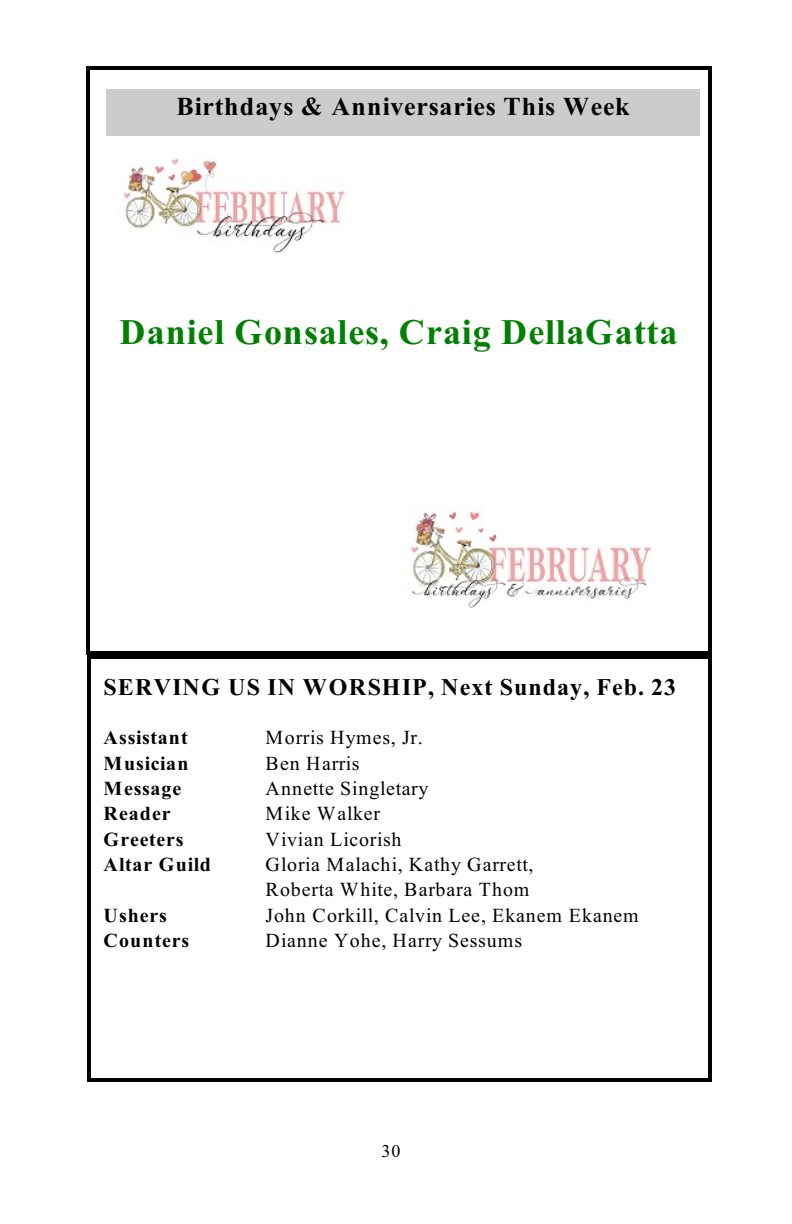
<style>
.page{position:relative;width:792px;height:1224px;background:#fff}
.page>*{position:absolute;margin:0;border:0;box-sizing:border-box;transform-origin:0 0}
.t1{font:700 36px "Times New Roman";letter-spacing:.025em;color:#008000}
.t2{font:700 26px "Times New Roman";letter-spacing:.03em;color:#000}
.t3{font:700 24px "Times New Roman";letter-spacing:.04em;color:#000}
.t4{font:20px/25.2px "Times New Roman";letter-spacing:.04em;color:#000}
.t5{font:700 20px "Times New Roman";letter-spacing:.04em;color:#000}
.t6{font:18px "Times New Roman";color:#000}
</style>
<div class="page">
<hr style="left:88px;top:655px;width:3px;height:427px;background:#000">
<hr style="left:708px;top:655px;width:3px;height:427px;background:#000">
<hr style="left:88px;top:655px;width:623px;height:4px;background:#000">
<hr style="left:88px;top:1079px;width:623px;height:3px;background:#000">
<div style="left:107px;top:89px;width:593px;height:47px;background:#ccc"></div>
<img style="left:123px;top:158px;width:222px;height:95px">
<img style="left:411px;top:512px;width:240px;height:96px">
<hr style="left:86px;top:66px;width:4px;height:589px;background:#000">
<hr style="left:708px;top:66px;width:3px;height:589px;background:#000">
<hr style="left:86px;top:66px;width:625px;height:4px;background:#000">
<hr style="left:86px;top:651px;width:625px;height:4px;background:#000">
<h2 class="t2" style="left:176px;top:98px;width:455px">Birthdays &amp; Anniversaries This Week</h2>
<h1 class="t1" style="left:120px;top:320px;width:559px">Daniel Gonsales, Craig DellaGatta</h1>
<p class="t3" style="left:103px;top:679px;width:574px">SERVING US IN WORSHIP, Next Sunday, Feb. 23</p>
<p class="t5" style="left:103px;top:731px;width:86px">Assistant</p>
<p class="t4" style="left:265px;top:727px;width:159px">Morris Hymes, Jr.</p>
<p class="t5" style="left:103px;top:756px;width:86px">Musician</p>
<p class="t4" style="left:266px;top:752px;width:96px">Ben Harris</p>
<p class="t5" style="left:103px;top:781px;width:79px">Message</p>
<p class="t4" style="left:265px;top:778px;width:165px">Annette Singletary</p>
<p class="t5" style="left:103px;top:807px;width:69px">Reader</p>
<p class="t4" style="left:265px;top:803px;width:116px">Mike Walker</p>
<p class="t5" style="left:103px;top:832px;width:82px">Greeters</p>
<p class="t4" style="left:265px;top:828px;width:138px">Vivian Licorish</p>
<p class="t5" style="left:103px;top:857px;width:109px">Altar Guild</p>
<p class="t4" style="left:265px;top:854px;width:270px">Gloria Malachi, Kathy Garrett,<br>Roberta White, Barbara Thom</p>
<p class="t5" style="left:103px;top:908px;width:65px">Ushers</p>
<p class="t4" style="left:265px;top:904px;width:375px">John Corkill, Calvin Lee, Ekanem Ekanem</p>
<p class="t5" style="left:103px;top:933px;width:87px">Counters</p>
<p class="t4" style="left:265px;top:929px;width:258px">Dianne Yohe, Harry Sessums</p>
<p class="t6" style="left:381px;top:1144px;width:21px">30</p>
</div>
